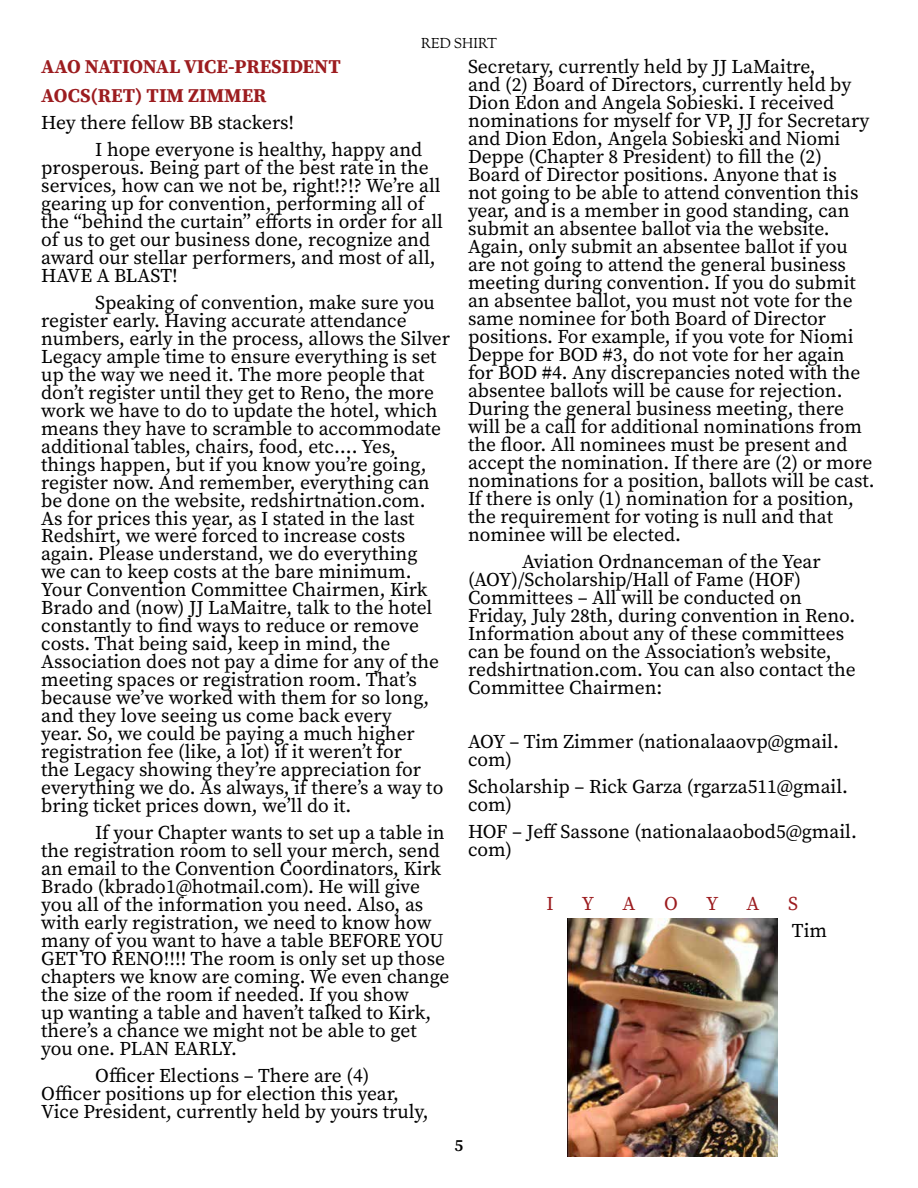
<style>
.page{position:relative;width:918px;height:1188px;background:#fff}
.page>*{position:absolute;margin:0;border:0;box-sizing:border-box;transform-origin:0 0}
.t1{font:19.5px/18px "Source Serif Pro";color:#000}
.t2{font:700 19.5px/28.5px "Source Serif Pro";color:#9c1c1f}
.t3{font:19.5px "Source Serif Pro";color:#9c1c1f}
.t4{font:600 16.95px "Source Serif Pro";color:#000}
.t5{font:14.1px "OFL Goudy St M";color:#000}
</style>
<div class="page">
<img style="left:567px;top:918px;width:210px;height:238px">
<p class="t5" style="left:421px;top:34px;width:77px">RED SHIRT</p>
<p class="t2" style="left:41px;top:52px;width:301px">AAO NATIONAL VICE-PRESIDENT<br>AOCS(RET) TIM ZIMMER</p>
<p class="t1" style="left:95px;top:109px;width:328px;line-height:27px;text-indent:-54px">Hey there fellow BB stackers!<br>I hope everyone is healthy, happy and</p>
<p class="t1" style="left:41px;top:158px;width:403px">prosperous. Being part of the best rate in the services, how can we not be, right!?!? We’re all gearing up for convention, performing all of the “behind the curtain” efforts in order for all of us to get our business done, recognize and award our stellar performers, and most of all, HAVE A BLAST!</p>
<p class="t1" style="left:41px;top:293px;width:410px;text-indent:54px">Speaking of convention, make sure you register early. Having accurate attendance numbers, early in the process, allows the Silver Legacy ample time to ensure everything is set up the way we need it. The more people that don’t register until they get to Reno, the more work we have to do to update the hotel, which means they have to scramble to accommodate additional tables, chairs, food, etc…. Yes, things happen, but if you know you’re going, register now. And remember, everything can be done on the website, redshirtnation.com.<br>As for prices this year, as I stated in the last Redshirt, we were forced to increase costs again. Please understand, we do everything<br>we can to keep costs at the bare minimum.<br>Your Convention Committee Chairmen, Kirk Brado and (now) JJ LaMaitre, talk to the hotel constantly to find ways to reduce or remove costs. That being said, keep in mind, the Association does not pay a dime for any of the meeting spaces or registration room. That’s because we’ve worked with them for so long, and they love seeing us come back every<br>year. So, we could be paying a much higher registration fee (like, a lot) if it weren’t for<br>the Legacy showing they’re appreciation for everything we do. As always, if there’s a way to bring ticket prices down, we’ll do it.</p>
<p class="t1" style="left:41px;top:824px;width:410px;text-indent:54px">If your Chapter wants to set up a table in the registration room to sell your merch, send an email to the Convention Coordinators, Kirk Brado (kbrado1@hotmail.com). He will give you all of the information you need. Also, as with early registration, we need to know how many of you want to have a table BEFORE YOU GET TO RENO!!!! The room is only set up those chapters we know are coming. We even change the size of the room if needed. If you show<br>up wanting a table and haven’t talked to Kirk, there’s a chance we might not be able to get you one. PLAN EARLY.</p>
<p class="t1" style="left:41px;top:1067px;width:389px;text-indent:54px">Officer Elections – There are (4)<br>Officer positions up for election this year,<br>Vice President, currently held by yours truly,</p>
<p class="t1" style="left:468px;top:57px;width:408px">Secretary, currently held by JJ LaMaitre,<br>and (2) Board of Directors, currently held by Dion Edon and Angela Sobieski. I received nominations for myself for VP, JJ for Secretary and Dion Edon, Angela Sobieski and Niomi Deppe (Chapter 8 President) to fill the (2)<br>Board of Director positions. Anyone that is<br>not going to be able to attend convention this year, and is a member in good standing, can submit an absentee ballot via the website.<br>Again, only submit an absentee ballot if you are not going to attend the general business meeting during convention. If you do submit an absentee ballot, you must not vote for the same nominee for both Board of Director positions. For example, if you vote for Niomi Deppe for BOD #3, do not vote for her again for BOD #4. Any discrepancies noted with the absentee ballots will be cause for rejection.<br>During the general business meeting, there will be a call for additional nominations from the floor. All nominees must be present and accept the nomination. If there are (2) or more nominations for a position, ballots will be cast.<br>If there is only (1) nomination for a position, the requirement for voting is null and that nominee will be elected.</p>
<p class="t1" style="left:468px;top:552px;width:389px;text-indent:54px">Aviation Ordnanceman of the Year (AOY)/Scholarship/Hall of Fame (HOF)<br>Committees – All will be conducted on Friday, July 28th, during convention in Reno.<br>Information about any of these committees can be found on the Association’s website, redshirtnation.com. You can also contact the Committee Chairmen:</p>
<p class="t1" style="left:468px;top:732px;width:372px">AOY – Tim Zimmer (nationalaaovp@gmail. com)</p>
<p class="t1" style="left:468px;top:777px;width:382px">Scholarship – Rick Garza (rgarza511@gmail. com)</p>
<p class="t1" style="left:468px;top:822px;width:390px">HOF – Jeff Sassone (nationalaaobod5@gmail. com)</p>
<p class="t3" style="left:547px;top:890px;width:9px">I</p>
<p class="t3" style="left:582px;top:890px;width:14px">Y</p>
<p class="t3" style="left:622px;top:890px;width:14px">A</p>
<p class="t3" style="left:664px;top:890px;width:15px">O</p>
<p class="t3" style="left:706px;top:890px;width:14px">Y</p>
<p class="t3" style="left:747px;top:890px;width:14px">A</p>
<p class="t3" style="left:788px;top:890px;width:11px">S</p>
<p class="t1" style="left:792px;top:921px;width:37px">Tim</p>
<p class="t4" style="left:455px;top:1133px;width:10px">5</p>
</div>
